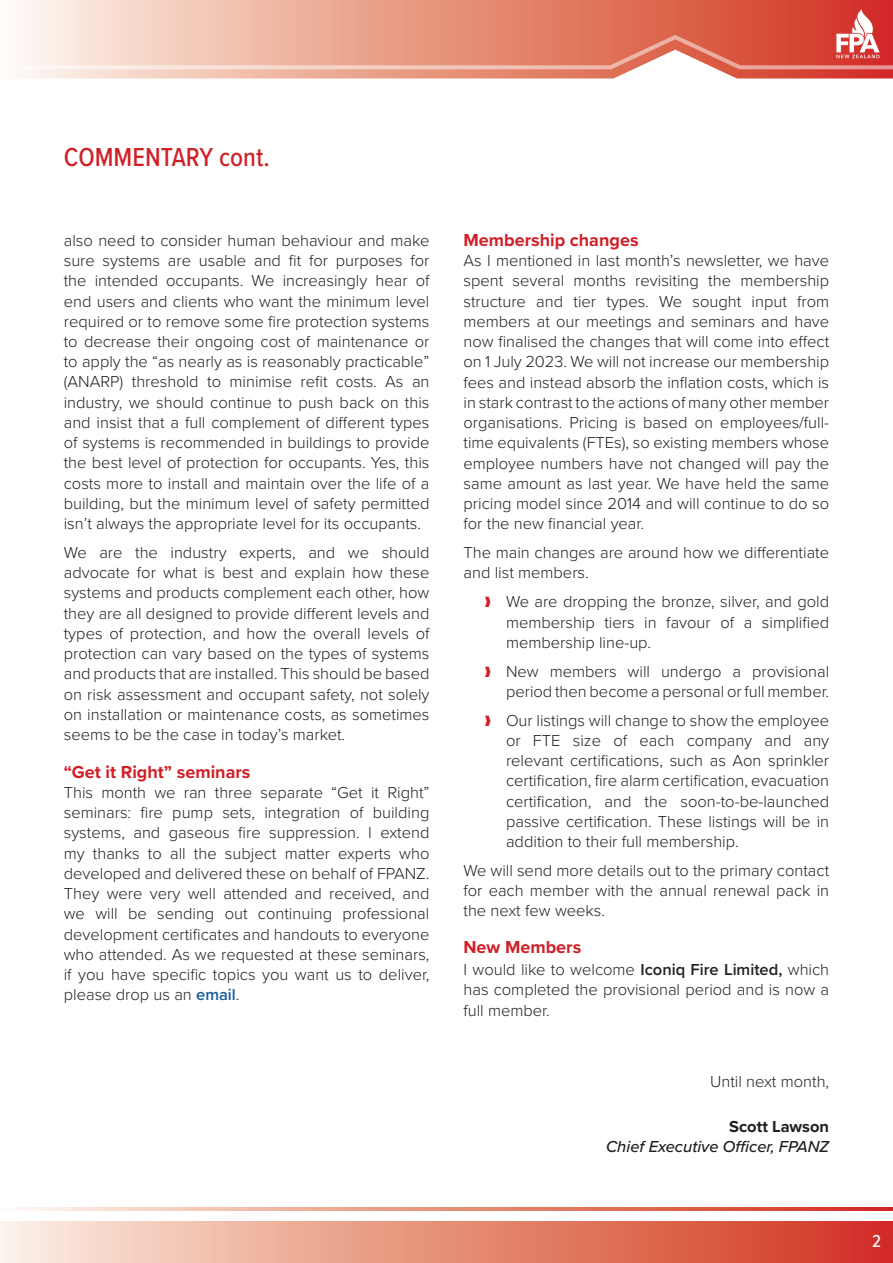
<style>
.page{position:relative;width:893px;height:1263px;background:#fff}
.page>*{position:absolute;margin:0;border:0;box-sizing:border-box;transform-origin:0 0}
.t1{font:500 27px "Proxima Nova Cond";color:#d02027}
.Body_Text_New_Style{font:700 18px "Proxima Nova";color:#d02027}
.t2{font:500 18px "Proxima Nova Cond";color:#fff}
.Body_Text_New_Style-2{font:300 16.5px/20.2px "Proxima Nova";color:#231f20;text-align:justify}
.t3{font:italic 500 16.5px "Proxima Nova";color:#231f20}
.t4{font:700 16.5px "Proxima Nova";color:#231f20}
.s1{font-weight:600;color:#175d9e}
.s2{color:#d02027}
.s3{font-weight:600}
</style>
<div class="page">
<svg style="left:21px;top:0;width:872px;height:9px"></svg>
<svg style="left:21px;top:69px;width:872px;height:10px"></svg>
<svg style="left:21px;top:9px;width:872px;height:60px"></svg>
<div style="left:0;top:1221px;width:893px;height:42px;background:linear-gradient(to right,#fbefdd,#d1301b)"></div>
<svg style="left:20px;top:1207px;width:873px;height:4px"></svg>
<p class="t1" style="left:64px;top:137px;width:207px">COMMENTARY cont.</p>
<p class="Body_Text_New_Style-2" style="left:64px;top:229px;width:367px">also need to consider human behaviour and make sure systems are usable and fit for purposes for the intended occupants. We increasingly hear of end users and clients who want the minimum level required or to remove some fire protection systems to decrease their ongoing cost of maintenance or to apply the “as nearly as is reasonably practicable” (ANARP) threshold to minimise refit costs. As an industry, we should continue to push back on this and insist that a full complement of different types of systems is recommended in buildings to provide the best level of protection for occupants. Yes, this costs more to install and maintain over the life of a building, but the minimum level of safety permitted isn’t always the appropriate level for its occupants.</p>
<p class="Body_Text_New_Style-2" style="left:64px;top:541px;width:367px">We are the industry experts, and we should advocate for what is best and explain how these systems and products complement each other, how they are all designed to provide different levels and types of protection, and how the overall levels of protection can vary based on the types of systems and products that are installed. This should be based on risk assessment and occupant safety, not solely on installation or maintenance costs, as sometimes seems to be the case in today’s market.</p>
<p class="Body_Text_New_Style" style="left:64px;top:758px;width:188px">“Get it Right” seminars</p>
<p class="Body_Text_New_Style-2" style="left:64px;top:781px;width:367px">This month we ran three separate “Get it Right” seminars: fire pump sets, integration of building systems, and gaseous fire suppression. I extend my thanks to all the subject matter experts who developed and delivered these on behalf of FPANZ.<br>They were very well attended and received, and we will be sending out continuing professional development certificates and handouts to everyone who attended. As we requested at these seminars, if you have specific topics you want us to deliver, please drop us an <span class="s1">email</span>.</p>
<p class="Body_Text_New_Style" style="left:463px;top:227px;width:177px">Membership changes</p>
<p class="Body_Text_New_Style-2" style="left:463px;top:250px;width:367px">As I mentioned in last month’s newsletter, we have spent several months revisiting the membership structure and tier types. We sought input from members at our meetings and seminars and have now finalised the changes that will come into effect on 1 July 2023. We will not increase our membership fees and instead absorb the inflation costs, which is in stark contrast to the actions of many other member organisations. Pricing is based on employees/full&shy;time equivalents (FTEs), so existing members whose employee numbers have not changed will pay the same amount as last year. We have held the same pricing model since 2014 and will continue to do so for the new financial year.</p>
<p class="Body_Text_New_Style-2" style="left:463px;top:542px;width:367px">The main changes are around how we differentiate and list members.</p>
<p class="Body_Text_New_Style-2" style="left:506px;top:591px;width:325px;text-indent:-21px"><span class="s2">❱</span> We are dropping the bronze, silver, and gold membership tiers in favour of a simplified membership line-up.</p>
<p class="Body_Text_New_Style-2" style="left:485px;top:660px;width:346px;text-align:right"><span class="s2">❱</span> New members will undergo a provisional period then become a personal or full member.</p>
<p class="Body_Text_New_Style-2" style="left:506px;top:709px;width:325px;text-indent:-21px"><span class="s2">❱</span> Our listings will change to show the employee or FTE size of each company and any relevant certifications, such as Aon sprinkler certification, fire alarm certification, evacuation certification, and the soon-to-be-launched passive certification. These listings will be in addition to their full membership.</p>
<p class="Body_Text_New_Style-2" style="left:463px;top:859px;width:367px">We will send more details out to the primary contact for each member with the annual renewal pack in the next few weeks.</p>
<p class="Body_Text_New_Style" style="left:463px;top:933px;width:119px">New Members</p>
<p class="Body_Text_New_Style-2" style="left:463px;top:959px;width:367px">I would like to welcome <span class="s3">Iconiq Fire Limited,</span> which has completed the provisional period and is now a full member.</p>
<p class="Body_Text_New_Style-2" style="left:710px;top:1070px;width:121px">Until next month,</p>
<p class="t4" style="left:729px;top:1114px;width:102px">Scott Lawson</p>
<p class="t3" style="left:606px;top:1134px;width:225px">Chief Executive Officer, FPANZ</p>
<p class="t2" style="left:872px;top:1227px;width:10px">2</p>
</div>
